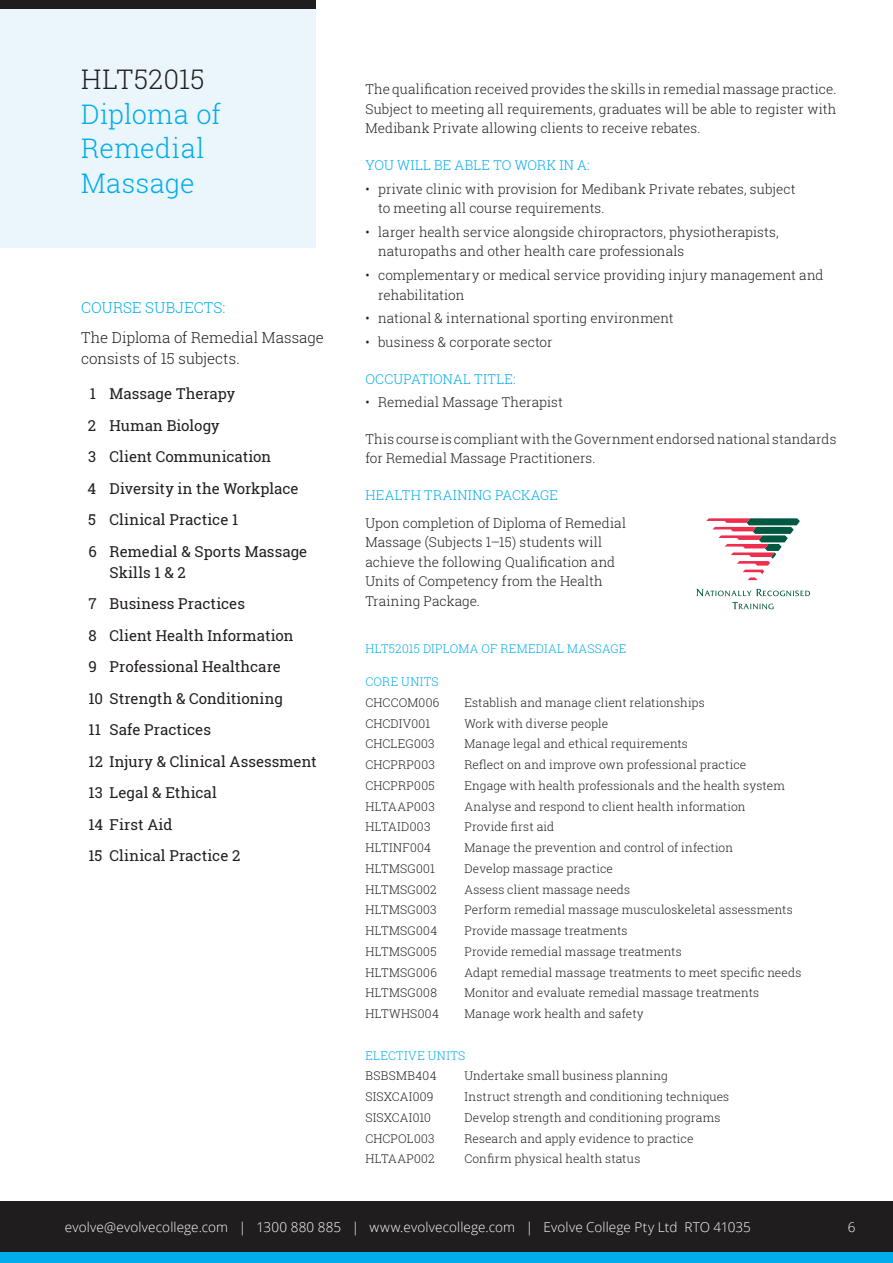
<style>
.page{position:relative;width:893px;height:1263px;background:#fff}
.page>*{position:absolute;margin:0;border:0;box-sizing:border-box;transform-origin:0 0}
.HEADLINE_15P_Avant_G{font:300 27px/34.5px "Roboto Slab";letter-spacing:.015em;color:#00acea}
.Body_Text_Lists{font:15px "Roboto Slab";color:#231f20}
.Body_Text{font:300 15px/21px "Roboto Slab";color:#231f20}
.BLUE_DEMI_HEADLINE_1{font:300 15px "Roboto Slab";letter-spacing:.01em;color:#00acea}
.Body_Text-2{font:300 13.5px/19.5px "Roboto Slab";letter-spacing:.005em;color:#231f20}
.Body_Text_Bullets{font:300 13.5px/19.5px "Roboto Slab";letter-spacing:.005em;color:#231f20}
.t1{font:300 13.5px "Open Sans";letter-spacing:.01em;color:#fff}
.BLUE_DEMI_HEADLINE_1-2{font:300 13.5px "Roboto Slab";letter-spacing:.025em;color:#00acea}
.Body_Text-3{font:300 13.5px "Roboto Slab";letter-spacing:.015em;color:#00acea}
.Body_Text_Lists-2{font:300 12px "Roboto Slab";letter-spacing:.01em;color:#231f20}
.BLUE_DEMI_HEADLINE_1-3{font:300 12px "Roboto Slab";letter-spacing:.015em;color:#00acea}
.Body_Text_Lists-3{font:300 12px "Roboto Slab";letter-spacing:.03em;color:#231f20}
.Body_Text_Lists-4{font:300 12px "Roboto Slab";letter-spacing:.03em;color:#00acea}
.s1{color:#231f20}
</style>
<div class="page">
<div style="left:0;top:1252px;width:893px;height:11px;background:#00acea"></div>
<div style="left:0;top:1201px;width:893px;height:51px;background:#201d1e"></div>
<div style="left:0;top:0;width:315px;height:247px;background:#eaf6fc"></div>
<svg style="left:706px;top:518px;width:94px;height:62px"></svg>
<svg style="left:696px;top:589px;width:114px;height:7px"></svg>
<svg style="left:732px;top:602px;width:42px;height:7px"></svg>
<div style="left:0;top:0;width:315px;height:8px;background:#201d1e"></div>
<p class="HEADLINE_15P_Avant_G" style="left:81px;top:61px;width:142px"><span class="s1">HLT52015<br></span>Diploma of<br>Remedial<br>Massage</p>
<p class="BLUE_DEMI_HEADLINE_1" style="left:81px;top:297px;width:146px">COURSE SUBJECTS:</p>
<p class="Body_Text" style="left:81px;top:326px;width:244px">The Diploma of Remedial Massage consists of 15 subjects.</p>
<p class="Body_Text_Lists" style="left:90px;top:384px;width:147px">1 Massage Therapy</p>
<p class="Body_Text_Lists" style="left:88px;top:415px;width:133px">2 Human Biology</p>
<p class="Body_Text_Lists" style="left:88px;top:447px;width:185px">3 Client Communication</p>
<p class="Body_Text_Lists" style="left:87px;top:478px;width:213px">4 Diversity in the Workplace</p>
<p class="Body_Text_Lists" style="left:88px;top:510px;width:152px">5 Clinical Practice 1</p>
<p class="Body_Text_Lists" style="left:89px;top:541px;width:220px">6 Remedial &amp; Sports Massage</p>
<p class="Body_Text_Lists" style="left:110px;top:562px;width:78px">Skills 1 &amp; 2</p>
<p class="Body_Text_Lists" style="left:89px;top:594px;width:158px">7 Business Practices</p>
<p class="Body_Text_Lists" style="left:89px;top:625px;width:206px">8 Client Health Information</p>
<p class="Body_Text_Lists" style="left:89px;top:657px;width:194px">9 Professional Healthcare</p>
<p class="Body_Text_Lists" style="left:89px;top:688px;width:196px">10 Strength &amp; Conditioning</p>
<p class="Body_Text_Lists" style="left:89px;top:720px;width:124px">11 Safe Practices</p>
<p class="Body_Text_Lists" style="left:89px;top:751px;width:230px">12 Injury &amp; Clinical Assessment</p>
<p class="Body_Text_Lists" style="left:89px;top:783px;width:130px">13 Legal &amp; Ethical</p>
<p class="Body_Text_Lists" style="left:89px;top:814px;width:85px">14 First Aid</p>
<p class="Body_Text_Lists" style="left:89px;top:846px;width:153px">15 Clinical Practice 2</p>
<p class="Body_Text-2" style="left:365px;top:79px;width:473px;text-align:justify">The qualification received provides the skills in remedial massage practice.<br>Subject to meeting all requirements, graduates will be able to register with Medibank Private allowing clients to receive rebates.</p>
<p class="Body_Text-3" style="left:365px;top:156px;width:226px">YOU WILL BE ABLE TO WORK IN A:</p>
<p class="Body_Text_Bullets" style="left:378px;top:178px;width:419px;text-indent:-13px">• private clinic with provision for Medibank Private rebates, subject to meeting all course requirements.</p>
<p class="Body_Text_Bullets" style="left:378px;top:222px;width:402px;text-indent:-13px">• larger health service alongside chiropractors, physiotherapists, naturopaths and other health care professionals</p>
<p class="Body_Text_Bullets" style="left:378px;top:265px;width:447px;text-indent:-13px">• complementary or medical service providing injury management and rehabilitation</p>
<p class="Body_Text_Bullets" style="left:365px;top:308px;width:310px">• national &amp; international sporting environment</p>
<p class="Body_Text_Bullets" style="left:365px;top:332px;width:189px">• business &amp; corporate sector</p>
<p class="BLUE_DEMI_HEADLINE_1-2" style="left:365px;top:369px;width:152px">OCCUPATIONAL TITLE:</p>
<p class="Body_Text_Bullets" style="left:365px;top:392px;width:199px">• Remedial Massage Therapist</p>
<p class="Body_Text-2" style="left:365px;top:429px;width:472px">This course is compliant with the Government endorsed national standards for Remedial Massage Practitioners.</p>
<p class="BLUE_DEMI_HEADLINE_1-2" style="left:365px;top:486px;width:194px">HEALTH TRAINING PACKAGE</p>
<p class="Body_Text-2" style="left:365px;top:513px;width:262px">Upon completion of Diploma of Remedial Massage (Subjects 1–15) students will achieve the following Qualification and Units of Competency from the Health Training Package.</p>
<p class="BLUE_DEMI_HEADLINE_1-3" style="left:365px;top:640px;width:263px">HLT52015 DIPLOMA OF REMEDIAL MASSAGE</p>
<p class="BLUE_DEMI_HEADLINE_1-3" style="left:365px;top:673px;width:75px">CORE UNITS</p>
<p class="Body_Text_Lists-2" style="left:365px;top:694px;width:76px">CHCCOM006</p>
<p class="Body_Text_Lists-2" style="left:464px;top:694px;width:242px">Establish and manage client relationships</p>
<p class="Body_Text_Lists-2" style="left:365px;top:715px;width:66px">CHCDIV001</p>
<p class="Body_Text_Lists-2" style="left:464px;top:715px;width:145px">Work with diverse people</p>
<p class="Body_Text_Lists-2" style="left:365px;top:736px;width:71px">CHCLEG003</p>
<p class="Body_Text_Lists-2" style="left:464px;top:736px;width:225px">Manage legal and ethical requirements</p>
<p class="Body_Text_Lists-2" style="left:365px;top:756px;width:71px">CHCPRP003</p>
<p class="Body_Text_Lists-2" style="left:464px;top:756px;width:283px">Reflect on and improve own professional practice</p>
<p class="Body_Text_Lists-2" style="left:365px;top:777px;width:71px">CHCPRP005</p>
<p class="Body_Text_Lists-2" style="left:464px;top:777px;width:322px">Engage with health professionals and the health system</p>
<p class="Body_Text_Lists-2" style="left:365px;top:798px;width:71px">HLTAAP003</p>
<p class="Body_Text_Lists-2" style="left:464px;top:798px;width:283px">Analyse and respond to client health information</p>
<p class="Body_Text_Lists-2" style="left:365px;top:819px;width:67px">HLTAID003</p>
<p class="Body_Text_Lists-2" style="left:464px;top:819px;width:91px">Provide first aid</p>
<p class="Body_Text_Lists-3" style="left:365px;top:839px;width:67px">HLTINF004</p>
<p class="Body_Text_Lists-2" style="left:464px;top:839px;width:270px">Manage the prevention and control of infection</p>
<p class="Body_Text_Lists-2" style="left:365px;top:860px;width:71px">HLTMSG001</p>
<p class="Body_Text_Lists-2" style="left:464px;top:860px;width:150px">Develop massage practice</p>
<p class="Body_Text_Lists-2" style="left:365px;top:881px;width:73px">HLTMSG002</p>
<p class="Body_Text_Lists-2" style="left:464px;top:881px;width:167px">Assess client massage needs</p>
<p class="Body_Text_Lists-2" style="left:365px;top:902px;width:73px">HLTMSG003</p>
<p class="Body_Text_Lists-2" style="left:464px;top:902px;width:330px">Perform remedial massage musculoskeletal assessments</p>
<p class="Body_Text_Lists-2" style="left:365px;top:922px;width:73px">HLTMSG004</p>
<p class="Body_Text_Lists-2" style="left:464px;top:922px;width:165px">Provide massage treatments</p>
<p class="Body_Text_Lists-2" style="left:365px;top:943px;width:73px">HLTMSG005</p>
<p class="Body_Text_Lists-2" style="left:464px;top:943px;width:219px">Provide remedial massage treatments</p>
<p class="Body_Text_Lists-2" style="left:365px;top:964px;width:73px">HLTMSG006</p>
<p class="Body_Text_Lists-2" style="left:464px;top:964px;width:339px">Adapt remedial massage treatments to meet specific needs</p>
<p class="Body_Text_Lists-2" style="left:365px;top:985px;width:73px">HLTMSG008</p>
<p class="Body_Text_Lists-2" style="left:464px;top:985px;width:296px">Monitor and evaluate remedial massage treatments</p>
<p class="Body_Text_Lists-3" style="left:365px;top:1005px;width:75px">HLTWHS004</p>
<p class="Body_Text_Lists-2" style="left:464px;top:1005px;width:181px">Manage work health and safety</p>
<p class="Body_Text_Lists-4" style="left:365px;top:1047px;width:101px">ELECTIVE UNITS</p>
<p class="Body_Text_Lists-2" style="left:365px;top:1068px;width:73px">BSBSMB404</p>
<p class="Body_Text_Lists-2" style="left:464px;top:1068px;width:205px">Undertake small business planning</p>
<p class="Body_Text_Lists-2" style="left:365px;top:1088px;width:70px">SISXCAI009</p>
<p class="Body_Text_Lists-2" style="left:464px;top:1088px;width:266px">Instruct strength and conditioning techniques</p>
<p class="Body_Text_Lists-2" style="left:365px;top:1109px;width:67px">SISXCAI010</p>
<p class="Body_Text_Lists-2" style="left:464px;top:1109px;width:258px">Develop strength and conditioning programs</p>
<p class="Body_Text_Lists-2" style="left:365px;top:1130px;width:71px">CHCPOL003</p>
<p class="Body_Text_Lists-2" style="left:464px;top:1130px;width:231px">Research and apply evidence to practice</p>
<p class="Body_Text_Lists-2" style="left:365px;top:1151px;width:71px">HLTAAP002</p>
<p class="Body_Text_Lists-2" style="left:464px;top:1151px;width:177px">Confirm physical health status</p>
<p class="t1" style="left:65px;top:1217px;width:688px">evolve@evolvecollege.com | 1300 880 885 | www.evolvecollege.com | Evolve College Pty Ltd RTO 41035</p>
<p class="t1" style="left:848px;top:1217px;width:9px">6</p>
</div>
